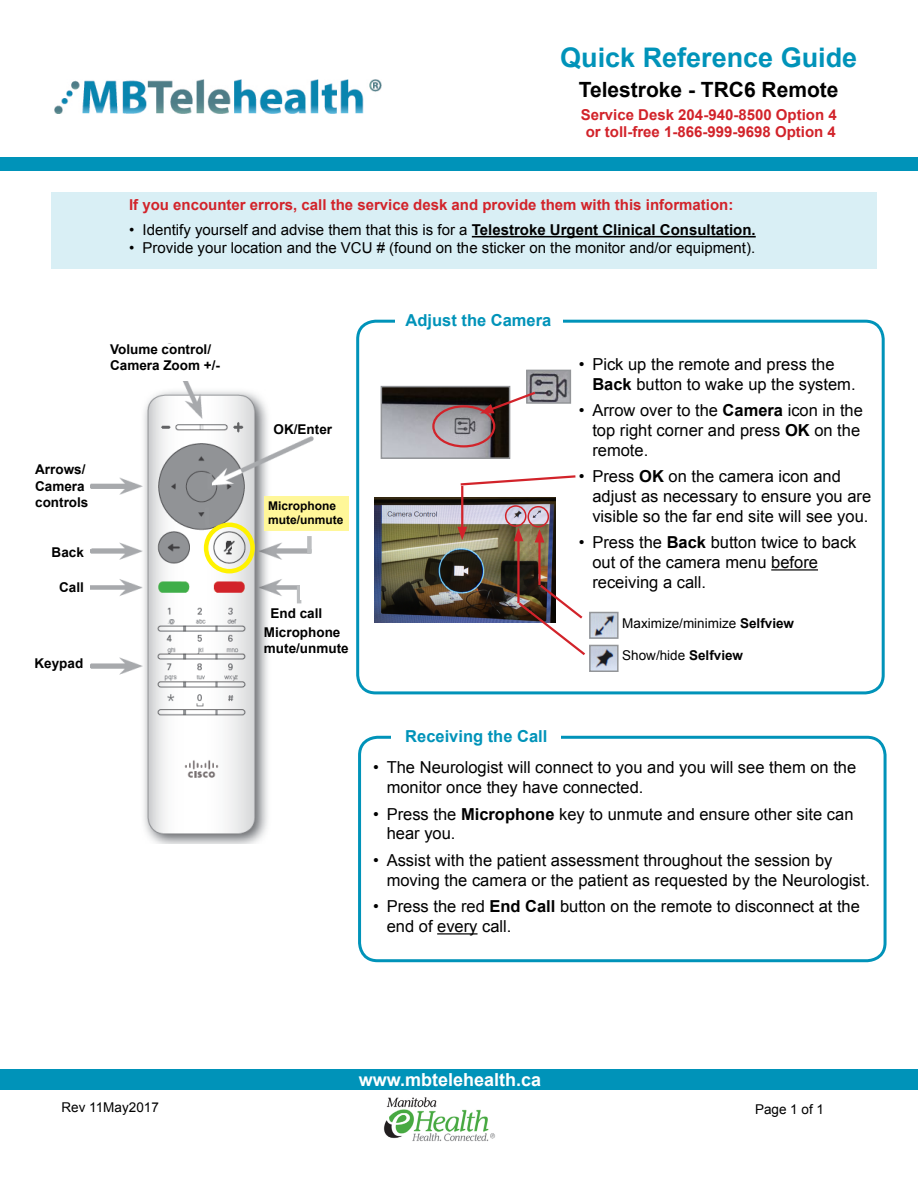
<style>
.page{position:relative;width:918px;height:1188px;background:#fff}
.page>*{position:absolute;margin:0;border:0;box-sizing:border-box;transform-origin:0 0}
.t1{font:700 27px "Arial";color:#0093b9}
.t2{font:700 21px "Arial";color:#000}
.t3{font:700 18px "Arial";color:#fff}
.t4{font:16.5px/19.8px "Arial";color:#000}
.t5{font:700 16.5px "Arial";color:#0093b9}
.t6{font:15px "Arial";color:#000}
.t7{font:700 15px/16.5px "Arial";color:#d2232a;text-align:center}
.t8{font:700 13.5px/16.2px "Arial";color:#000}
.TOC_Chapter{font:13.5px "Arial";color:#000}
.t9{font:700 12px "Arial";color:#000}
.s1{font-weight:700}
</style>
<div class="page">
<div style="left:0;top:158px;width:918px;height:13px;background:#0093b9"></div>
<div style="left:0;top:1070px;width:918px;height:20px;background:#0093b9"></div>
<img style="left:54px;top:79px;width:328px;height:35px">
<img style="left:384px;top:1097px;width:111px;height:45px">
<img style="left:384px;top:389px;width:123px;height:67px">
<div style="left:381px;top:386px;width:129px;height:73px;border:2px solid #939598"></div>
<img style="left:529px;top:373px;width:39px;height:28px">
<div style="left:526px;top:370px;width:45px;height:34px;border:2px solid #939598"></div>
<div style="left:358px;top:736px;width:529px;height:226px;border:3px solid #0093b9;border-radius:18px"></div>
<div style="left:356px;top:320px;width:529px;height:374px;border:3px solid #0093b9;border-radius:18px"></div>
<div style="left:51px;top:193px;width:826px;height:76px;background:#d9eff5"></div>
<div style="left:395px;top:314px;width:167px;height:24px;background:#fff"></div>
<div style="left:391px;top:730px;width:170px;height:19px;background:#fff"></div>
<hr style="left:472px;top:236px;width:284px;height:1px;background:#000">
<img style="left:375px;top:498px;width:180px;height:125px">
<img style="left:90px;top:343px;width:224px;height:501px">
<hr style="left:437px;top:933px;width:41px;height:2px;background:#000">
<div style="left:432px;top:405px;width:63px;height:42px;border:2px solid #d2232a;border-radius:50%"></div>
<div style="left:110px;top:344px;width:128px;height:36px;background:#fff"></div>
<svg style="left:202px;top:503px;width:10px;height:29px"></svg>
<div style="left:207px;top:473px;width:5px;height:17px;background:#939598"></div>
<hr style="left:461px;top:486px;width:2px;height:45px;background:#d2232a">
<svg style="left:457px;top:527px;width:10px;height:13px"></svg>
<svg style="left:460px;top:475px;width:116px;height:12px"></svg>
<svg style="left:297px;top:586px;width:4px;height:17px"></svg>
<div style="left:307px;top:536px;width:5px;height:18px;background:#bcbec0"></div>
<div style="left:301px;top:580px;width:17px;height:20px;background:#fff"></div>
<div style="left:505px;top:505px;width:22px;height:22px;border:2px solid #d2232a;border-radius:50%"></div>
<div style="left:528px;top:506px;width:21px;height:22px;border:2px solid #d2232a;border-radius:50%"></div>
<hr style="left:517px;top:537px;width:3px;height:66px;background:#d2232a">
<svg style="left:514px;top:528px;width:9px;height:13px"></svg>
<hr style="left:538px;top:538px;width:3px;height:47px;background:#d2232a">
<svg style="left:535px;top:529px;width:9px;height:14px"></svg>
<svg style="left:516px;top:583px;width:69px;height:72px"></svg>
<svg style="left:480px;top:390px;width:58px;height:23px"></svg>
<img style="left:592px;top:648px;width:24px;height:21px">
<div style="left:589px;top:645px;width:30px;height:27px;border:2px solid #939598"></div>
<img style="left:592px;top:615px;width:24px;height:21px">
<div style="left:589px;top:612px;width:30px;height:27px;border:2px solid #939598"></div>
<div style="left:264px;top:496px;width:85px;height:35px;background:#fff799"></div>
<div style="left:204px;top:523px;width:51px;height:50px;border:4px solid #fff200;border-radius:50%"></div>
<hr style="left:771px;top:569px;width:47px;height:2px;background:#000">
<h1 class="t1" style="left:560px;top:40px;width:299px">Quick Reference Guide</h1>
<p class="t2" style="left:579px;top:76px;width:261px">Telestroke - TRC6 Remote</p>
<p class="t7" style="left:581px;top:107px;width:257px">Service Desk 204-940-8500 Option 4 or toll-free 1-866-999-9698 Option 4</p>
<p class="t7" style="left:129px;top:197px;width:606px">If you encounter errors, call the service desk and provide them with this information:</p>
<p class="t6" style="left:129px;top:220px;width:628px">• Identify yourself and advise them that this is for a <span class="s1">Telestroke Urgent Clinical Consultation.</span></p>
<p class="t6" style="left:129px;top:238px;width:628px">• Provide your location and the VCU # (found on the sticker on the monitor and/or equipment).</p>
<p class="t8" style="left:110px;top:341px;width:111px">Volume control/<br>Camera Zoom +/-</p>
<p class="t8" style="left:35px;top:462px;width:52px">Arrows/</p>
<p class="t8" style="left:35px;top:478px;width:51px">Camera</p>
<p class="t8" style="left:35px;top:494px;width:55px">controls</p>
<p class="t8" style="left:52px;top:545px;width:34px">Back</p>
<p class="t8" style="left:59px;top:580px;width:26px">Call</p>
<p class="t8" style="left:35px;top:656px;width:50px">Keypad</p>
<p class="t8" style="left:274px;top:422px;width:60px">OK/Enter</p>
<p class="t9" style="left:268px;top:498px;width:70px">Microphone</p>
<p class="t9" style="left:268px;top:512px;width:77px">mute/unmute</p>
<p class="t8" style="left:271px;top:605px;width:53px">End call</p>
<p class="t8" style="left:264px;top:625px;width:86px">Microphone mute/unmute</p>
<p class="t5" style="left:406px;top:310px;width:147px">Adjust the Camera</p>
<p class="t4" style="left:592px;top:354px;width:265px;text-indent:-14px">• Pick up the remote and press the<br><span class="s1">Back</span> button to wake up the system.</p>
<p class="t4" style="left:592px;top:401px;width:272px;text-indent:-13px">• Arrow over to the <span class="s1">Camera</span> icon in the top right corner and press <span class="s1">OK</span> on the remote.</p>
<p class="t4" style="left:592px;top:467px;width:280px;text-indent:-13px">• Press <span class="s1">OK</span> on the camera icon and adjust as necessary to ensure you are visible so the far end site will see you.</p>
<p class="t4" style="left:592px;top:533px;width:266px;text-indent:-13px">• Press the <span class="s1">Back</span> button twice to back out of the camera menu before receiving a call.</p>
<p class="TOC_Chapter" style="left:622px;top:614px;width:173px">Maximize/minimize <span class="s1">Selfview</span></p>
<p class="TOC_Chapter" style="left:622px;top:647px;width:122px">Show/hide <span class="s1">Selfview</span></p>
<p class="t5" style="left:405px;top:725px;width:144px">Receiving the Call</p>
<p class="t4" style="left:387px;top:758px;width:471px;text-indent:-13px">• The Neurologist will connect to you and you will see them on the monitor once they have connected.</p>
<p class="t4" style="left:387px;top:804px;width:468px;text-indent:-13px">• Press the <span class="s1">Microphone</span> key to unmute and ensure other site can hear you.</p>
<p class="t4" style="left:387px;top:850px;width:485px;text-indent:-13px">• Assist with the patient assessment throughout the session by moving the camera or the patient as requested by the Neurologist.</p>
<p class="t4" style="left:387px;top:897px;width:475px;text-indent:-13px">• Press the red <span class="s1">End Call</span> button on the remote to disconnect at the end of every call.</p>
<p class="t3" style="left:359px;top:1067px;width:184px">www.mbtelehealth.ca</p>
<p class="TOC_Chapter" style="left:62px;top:1099px;width:99px">Rev 11May2017</p>
<p class="TOC_Chapter" style="left:755px;top:1101px;width:71px">Page 1 of 1</p>
</div>
